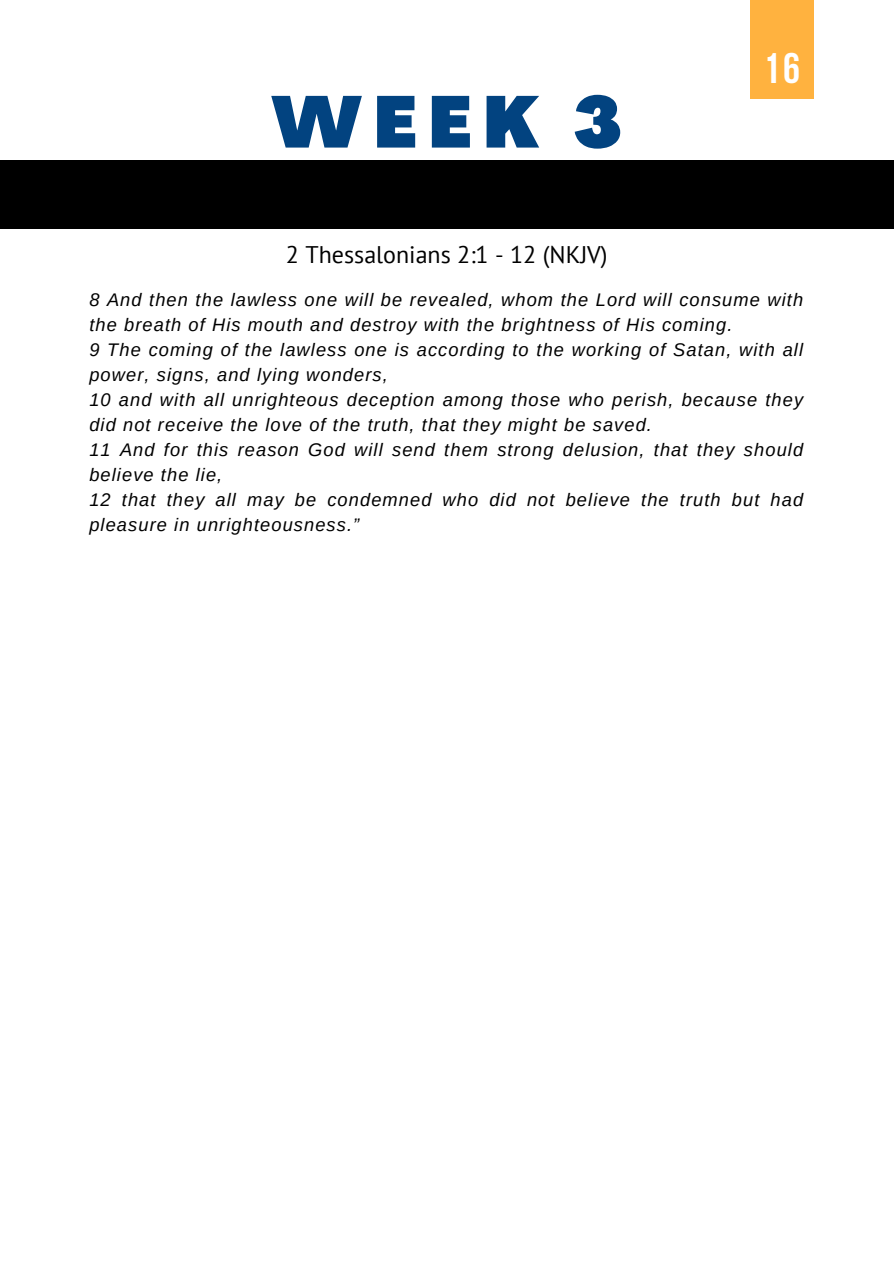
<style>
.page{position:relative;width:894px;height:1264px;background:#fff}
.page>*{position:absolute;margin:0;border:0;box-sizing:border-box;transform-origin:0 0}
.t1{font:900 71.7px "Agrandir";color:#024380}
.t2{font:700 42.6px "Bebas Neue";color:#fff}
.t3{font:24px "PT Sans";color:#000}
.t4{font:italic 18.3px/25px "Arimo";letter-spacing:.06em;color:#000}
</style>
<div class="page">
<div style="left:0;top:160px;width:893px;height:68px;background:#000"></div>
<div style="left:749px;top:0;width:64px;height:98px;background:#ffb23f"></div>
<h1 class="t1" style="left:271px;top:94px;width:352px">WEEK 3</h1>
<h2 class="t2" style="left:763px;top:51px;width:38px">16</h2>
<h3 class="t3" style="left:286px;top:238px;width:323px">2 Thessalonians 2:1 - 12 (NKJV)</h3>
<p class="t4" style="left:89px;top:287px;width:715px">8 And then the lawless one will be revealed, whom the Lord will consume with the breath of His mouth and destroy with the brightness of His coming.<br>9 The coming of the lawless one is according to the working of Satan, with all power, signs, and lying wonders,<br>10 and with all unrighteous deception among those who perish, because they did not receive the love of the truth, that they might be saved.<br>11 And for this reason God will send them strong delusion, that they should believe the lie,<br>12 that they all may be condemned who did not believe the truth but had pleasure in unrighteousness.”</p>
</div>
